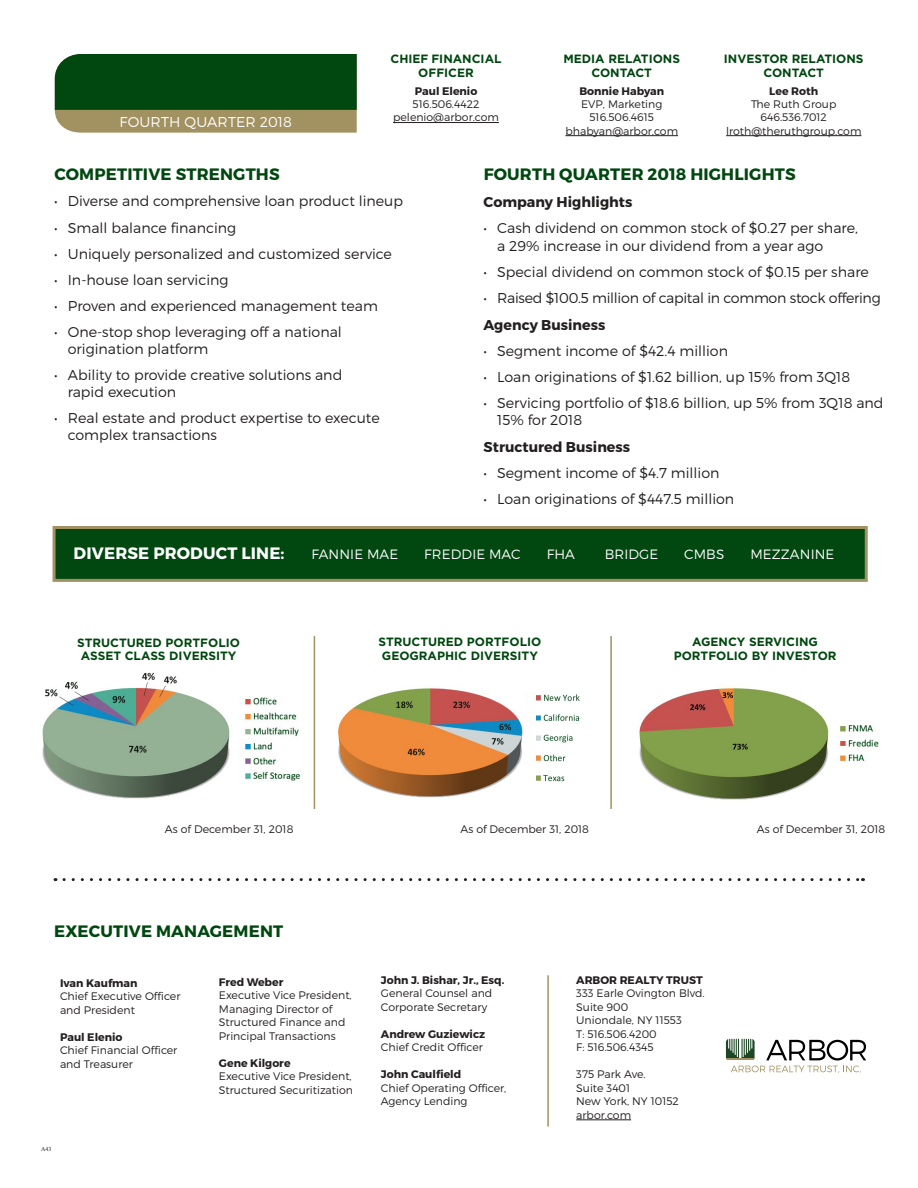
<style>
.page{position:relative;width:918px;height:1188px;background:#fff}
.page>*{position:absolute;margin:0;border:0;box-sizing:border-box;transform-origin:0 0}
.Subhead{font:700 16.5px "Montserrat";letter-spacing:.01em;color:#004710}
.Subhead-2{font:700 16.5px "Montserrat";letter-spacing:.01em;color:#fff}
.t1{font:300 14.25px/17.1px "Montserrat";color:#231f20}
.t2{font:300 14.25px "Montserrat";letter-spacing:-.02em;color:#231f20}
.body_copy{font:700 14.25px "Montserrat";color:#231f20}
.body_copy-2{font:300 14.25px "Montserrat";letter-spacing:.01em;color:#fff}
.Subhead-3{font:300 13.5px "Montserrat";letter-spacing:.01em;color:#fff}
.Contact_Title{font:700 12px/14.4px "Gotham";color:#004710;text-align:center}
.Exectuive_Management{font:300 10.95px/13.5px "Montserrat";color:#231f20}
.Exectuive_Management-2{font:700 10.95px "Montserrat";color:#231f20}
.Contact_Info{font:300 10.95px "Montserrat";color:#231f20}
.Contact_Info-2{font:700 10.95px "Montserrat";color:#231f20}
.t3{font:6px "Times New Roman";color:#231f20}
</style>
<div class="page">
<div style="left:53px;top:526px;width:815px;height:56px;background:#004710;border:3px solid #a29161"></div>
<hr style="left:576px;top:1120px;width:55px;height:1px;background:#231f20">
<hr style="left:547px;top:975px;width:2px;height:152px;background:#a29161">
<hr style="left:314px;top:636px;width:1px;height:173px;background:#a29161">
<hr style="left:610px;top:636px;width:2px;height:173px;background:#a29161">
<svg style="left:64px;top:878px;width:799px;height:3px"></svg>
<img style="left:42px;top:672px;width:188px;height:127px">
<img style="left:239px;top:697px;width:61px;height:84px">
<img style="left:838px;top:724px;width:41px;height:41px">
<img style="left:639px;top:688px;width:190px;height:112px">
<img style="left:337px;top:688px;width:186px;height:109px">
<img style="left:535px;top:694px;width:45px;height:88px">
<svg style="left:55px;top:54px;width:302px;height:79px;background:#315e2a"></svg>
<svg style="left:726px;top:1039px;width:140px;height:33px"></svg>
<hr style="left:393px;top:122px;width:106px;height:1px;background:#231f20">
<hr style="left:565px;top:135px;width:113px;height:1px;background:#231f20">
<hr style="left:726px;top:135px;width:135px;height:1px;background:#231f20">
<p class="body_copy-2" style="left:120px;top:113px;width:174px">FOURTH QUARTER 2018</p>
<p class="Contact_Title" style="left:391px;top:51px;width:113px">CHIEF FINANCIAL<br>OFFICER</p>
<p class="Contact_Info-2" style="left:415px;top:84px;width:64px">Paul Elenio</p>
<p class="Contact_Info" style="left:413px;top:98px;width:68px">516.506.4422</p>
<p class="Contact_Info" style="left:393px;top:111px;width:107px">pelenio@arbor.com</p>
<p class="Contact_Title" style="left:563px;top:51px;width:118px">MEDIA RELATIONS<br>CONTACT</p>
<p class="Exectuive_Management-2" style="left:579px;top:84px;width:86px">Bonnie Habyan</p>
<p class="Exectuive_Management" style="left:565px;top:98px;width:114px;text-align:center">EVP, Marketing<br>516.506.4615 bhabyan@arbor.com</p>
<p class="Contact_Title" style="left:724px;top:51px;width:141px">INVESTOR RELATIONS<br>CONTACT</p>
<p class="Exectuive_Management-2" style="left:769px;top:84px;width:50px">Lee Roth</p>
<p class="Exectuive_Management" style="left:726px;top:98px;width:137px;text-align:center">The Ruth Group<br>646.536.7012 lroth@theruthgroup.com</p>
<p class="Subhead" style="left:54px;top:164px;width:227px">COMPETITIVE STRENGTHS</p>
<p class="t1" style="left:54px;top:193px;width:350px">• Diverse and comprehensive loan product lineup</p>
<p class="t1" style="left:54px;top:219px;width:183px">• Small balance financing</p>
<p class="t1" style="left:54px;top:245px;width:339px">• Uniquely personalized and customized service</p>
<p class="t1" style="left:54px;top:271px;width:176px">• In-house loan servicing</p>
<p class="t1" style="left:54px;top:297px;width:325px">• Proven and experienced management team</p>
<p class="t1" style="left:68px;top:323px;width:276px;text-indent:-14px">• One-stop shop leveraging off a national origination platform</p>
<p class="t1" style="left:68px;top:366px;width:276px;text-indent:-14px">• Ability to provide creative solutions and rapid execution</p>
<p class="t1" style="left:68px;top:409px;width:313px;text-indent:-14px">• Real estate and product expertise to execute complex transactions</p>
<p class="Subhead" style="left:484px;top:164px;width:313px">FOURTH QUARTER 2018 HIGHLIGHTS</p>
<p class="body_copy" style="left:484px;top:193px;width:150px">Company Highlights</p>
<p class="t1" style="left:497px;top:220px;width:362px;text-indent:-14px">• Cash dividend on common stock of $0.27 per share, a 29% increase in our dividend from a year ago</p>
<p class="t1" style="left:484px;top:263px;width:387px">• Special dividend on common stock of $0.15 per share</p>
<p class="t2" style="left:484px;top:289px;width:399px">• Raised $100.5 million of capital in common stock offering</p>
<p class="body_copy" style="left:484px;top:316px;width:123px">Agency Business</p>
<p class="t1" style="left:484px;top:342px;width:246px">• Segment income of $42.4 million</p>
<p class="t1" style="left:484px;top:368px;width:368px">• Loan originations of $1.62 billion, up 15% from 3Q18</p>
<p class="t1" style="left:497px;top:394px;width:388px;text-indent:-14px">• Servicing portfolio of $18.6 billion, up 5% from 3Q18 and<br>15% for 2018</p>
<p class="body_copy" style="left:484px;top:438px;width:148px">Structured Business</p>
<p class="t1" style="left:484px;top:464px;width:237px">• Segment income of $4.7 million</p>
<p class="t1" style="left:484px;top:490px;width:252px">• Loan originations of $447.5 million</p>
<p class="Subhead-2" style="left:74px;top:543px;width:212px">DIVERSE PRODUCT LINE:</p>
<p class="Subhead-3" style="left:311px;top:546px;width:88px">FANNIE MAE</p>
<p class="Subhead-3" style="left:424px;top:546px;width:98px">FREDDIE MAC</p>
<p class="Subhead-3" style="left:547px;top:546px;width:30px">FHA</p>
<p class="Subhead-3" style="left:605px;top:546px;width:55px">BRIDGE</p>
<p class="Subhead-3" style="left:684px;top:546px;width:42px">CMBS</p>
<p class="Subhead-3" style="left:750px;top:546px;width:86px">MEZZANINE</p>
<p class="Contact_Title" style="left:77px;top:635px;width:164px">STRUCTURED PORTFOLIO</p>
<p class="Contact_Title" style="left:81px;top:649px;width:157px">ASSET CLASS DIVERSITY</p>
<p class="Contact_Title" style="left:379px;top:634px;width:164px">STRUCTURED PORTFOLIO</p>
<p class="Contact_Title" style="left:382px;top:649px;width:158px">GEOGRAPHIC DIVERSITY</p>
<p class="Contact_Title" style="left:674px;top:634px;width:164px">AGENCY SERVICING<br>PORTFOLIO BY INVESTOR</p>
<p class="Contact_Info" style="left:165px;top:822px;width:130px">As of December 31, 2018</p>
<p class="Contact_Info" style="left:461px;top:822px;width:130px">As of December 31, 2018</p>
<p class="Contact_Info" style="left:757px;top:822px;width:130px">As of December 31, 2018</p>
<p class="Subhead" style="left:54px;top:921px;width:231px">EXECUTIVE MANAGEMENT</p>
<p class="Exectuive_Management-2" style="left:60px;top:976px;width:79px">Ivan Kaufman</p>
<p class="Exectuive_Management" style="left:60px;top:990px;width:122px">Chief Executive Officer and President</p>
<p class="Exectuive_Management-2" style="left:60px;top:1030px;width:64px">Paul Elenio</p>
<p class="Exectuive_Management" style="left:60px;top:1044px;width:119px">Chief Financial Officer and Treasurer</p>
<p class="t3" style="left:41px;top:1145px;width:12px">A43</p>
<p class="Exectuive_Management-2" style="left:219px;top:975px;width:66px">Fred Weber</p>
<p class="Exectuive_Management" style="left:219px;top:989px;width:134px">Executive Vice President,<br>Managing Director of<br>Structured Finance and<br>Principal Transactions</p>
<p class="Exectuive_Management-2" style="left:219px;top:1056px;width:73px">Gene Kilgore</p>
<p class="Exectuive_Management" style="left:219px;top:1070px;width:134px">Executive Vice President,</p>
<p class="Exectuive_Management" style="left:219px;top:1083px;width:136px">Structured Securitization</p>
<p class="Exectuive_Management-2" style="left:381px;top:973px;width:125px">John J. Bishar, Jr., Esq.</p>
<p class="Exectuive_Management" style="left:381px;top:986px;width:113px">General Counsel and</p>
<p class="Exectuive_Management" style="left:381px;top:1000px;width:108px">Corporate Secretary</p>
<p class="Exectuive_Management-2" style="left:381px;top:1027px;width:106px">Andrew Guziewicz</p>
<p class="Exectuive_Management" style="left:381px;top:1040px;width:103px">Chief Credit Officer</p>
<p class="Exectuive_Management-2" style="left:381px;top:1068px;width:82px">John Caulfield</p>
<p class="Exectuive_Management" style="left:381px;top:1081px;width:127px">Chief Operating Officer,<br>Agency Lending</p>
<p class="Exectuive_Management-2" style="left:576px;top:973px;width:128px">ARBOR REALTY TRUST</p>
<p class="Exectuive_Management" style="left:576px;top:986px;width:130px">333 Earle Ovington Blvd.</p>
<p class="Exectuive_Management" style="left:576px;top:1000px;width:53px">Suite 900</p>
<p class="Exectuive_Management" style="left:576px;top:1013px;width:107px">Uniondale, NY 11553</p>
<p class="Exectuive_Management" style="left:576px;top:1027px;width:82px">T: 516.506.4200</p>
<p class="Exectuive_Management" style="left:576px;top:1040px;width:79px">F: 516.506.4345</p>
<p class="Exectuive_Management" style="left:576px;top:1067px;width:71px">375 Park Ave.</p>
<p class="Exectuive_Management" style="left:576px;top:1081px;width:55px">Suite 3401</p>
<p class="Exectuive_Management" style="left:576px;top:1094px;width:104px">New York, NY 10152</p>
<p class="Exectuive_Management" style="left:576px;top:1108px;width:56px">arbor.com</p>
</div>
